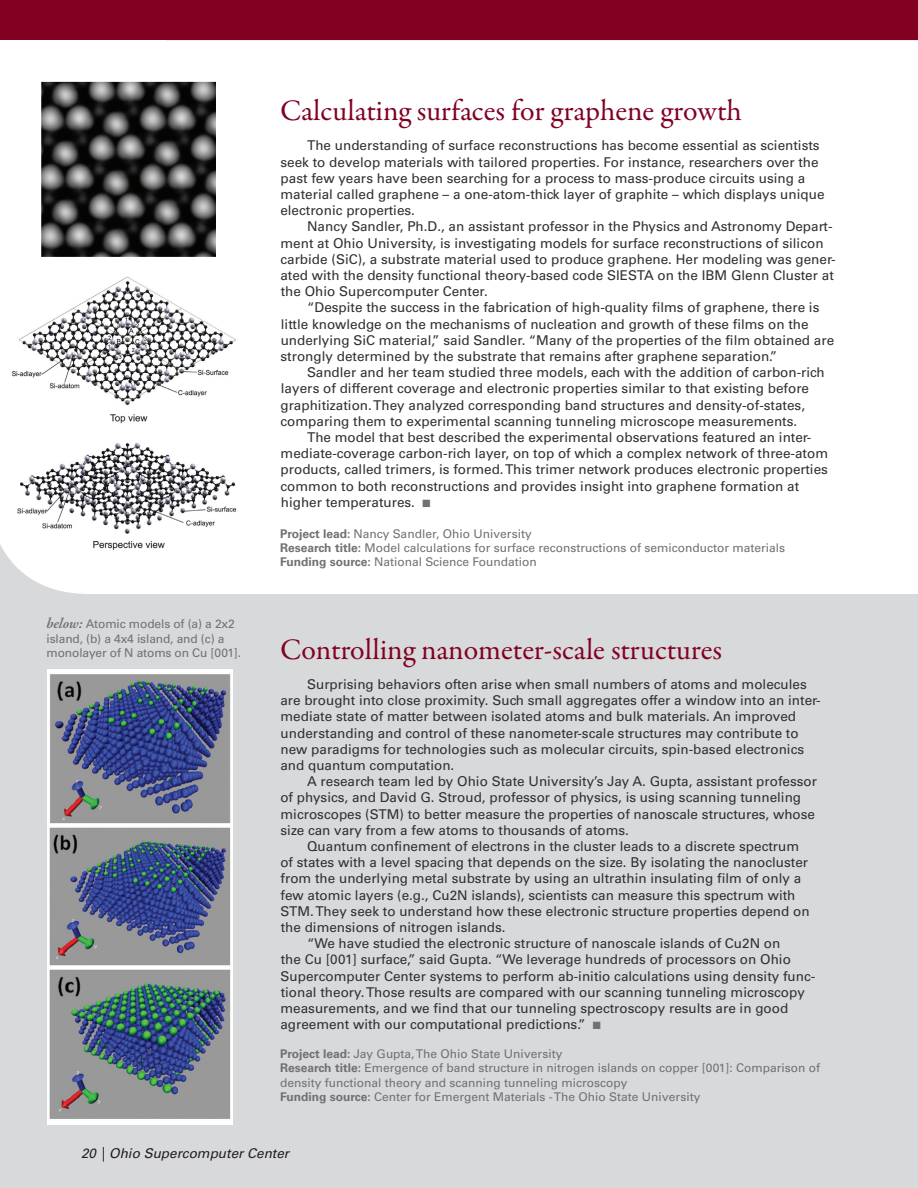
<style>
.page{position:relative;width:918px;height:1188px;background:#fff}
.page>*{position:absolute;margin:0;border:0;box-sizing:border-box;transform-origin:0 0}
.t1{font:30px "Garamond Premr Pro";letter-spacing:-.005em;color:#820123}
.t2{font:13.5px/16.2px "Univers LT Std";color:#312f30}
.t3{font:italic 13.5px "Univers LT Std";color:#231f20}
.t4{font:12px/14.4px "Univers LT Std";color:#717074}
.s1{font-family:"Garamond Premr Pro";font-weight:600;font-style:italic;font-size:15px}
.s2{color:#717074}
.s3{font-weight:700}
</style>
<div class="page">
<div style="left:0;top:0;width:918px;height:40px;background:#820123"></div>
<div style="left:0;top:40px;width:918px;height:1148px;background:#d8d9db"></div>
<div style="left:0;top:40px;width:918px;height:554px;background:#fff"></div>
<div style="left:0;top:40px;width:166px;height:92px;background:#fff"></div>
<img style="left:48px;top:670px;width:184px;height:454px">
<img style="left:2px;top:266px;width:247px;height:296px">
<img style="left:41px;top:81px;width:175px;height:175px">
<p class="t4" style="left:46px;top:617px;width:196px"><span class="s1">below:</span> Atomic models of (a) a 2x2 island, (b) a 4x4 island, and (c) a monolayer of N atoms on Cu [001].</p>
<h1 class="t1" style="left:280px;top:93px;width:463px">Calculating surfaces for graphene growth</h1>
<p class="t2" style="left:280px;top:138px;width:546px;text-indent:27px">The understanding of surface reconstructions has become essential as scientists seek to develop materials with tailored properties. For instance, researchers over the past few years have been searching for a process to mass-produce circuits using a material called graphene – a one-atom-thick layer of graphite – which displays unique electronic properties.</p>
<p class="t2" style="left:280px;top:219px;width:557px;text-indent:27px">Nancy Sandler, Ph.D., an assistant professor in the Physics and Astronomy Depart&shy;ment at Ohio University, is investigating models for surface reconstructions of silicon carbide (SiC), a substrate material used to produce graphene. Her modeling was gener&shy;ated with the density functional theory-based code SIESTA on the IBM Glenn Cluster at the Ohio Supercomputer Center.</p>
<p class="t2" style="left:281px;top:300px;width:555px;text-indent:27px">“Despite the success in the fabrication of high-quality films of graphene, there is little knowledge on the mechanisms of nucleation and growth of these films on the underlying SiC material,” said Sandler. “Many of the properties of the film obtained are strongly determined by the substrate that remains after graphene separation.”</p>
<p class="t2" style="left:280px;top:364px;width:546px;text-indent:27px">Sandler and her team studied three models, each with the addition of carbon-rich layers of different coverage and electronic properties similar to that existing before graphitization. They analyzed corresponding band structures and density-of-states, comparing them to experimental scanning tunneling microscope measurements.</p>
<p class="t2" style="left:281px;top:429px;width:549px;text-indent:27px">The model that best described the experimental observations featured an inter&shy;mediate-coverage carbon-rich layer, on top of which a complex network of three-atom products, called trimers, is formed. This trimer network produces electronic properties common to both reconstructions and provides insight into graphene formation at higher temperatures. <span class="s2">■</span></p>
<p class="t4" style="left:280px;top:526px;width:506px"><span class="s3">Project lead:</span> Nancy Sandler, Ohio University<br><span class="s3">Research title:</span> Model calculations for surface reconstructions of semiconductor materials<br><span class="s3">Funding source:</span> National Science Foundation</p>
<h1 class="t1" style="left:280px;top:631px;width:443px">Controlling nanometer-scale structures</h1>
<p class="t2" style="left:280px;top:676px;width:542px;text-indent:27px">Surprising behaviors often arise when small numbers of atoms and molecules are brought into close proximity. Such small aggregates offer a window into an inter&shy;mediate state of matter between isolated atoms and bulk materials. An improved understanding and control of these nanometer-scale structures may contribute to new paradigms for technologies such as molecular circuits, spin-based electronics and quantum computation.</p>
<p class="t2" style="left:280px;top:773px;width:538px;text-indent:27px">A research team led by Ohio State University’s Jay A. Gupta, assistant professor of physics, and David G. Stroud, professor of physics, is using scanning tunneling microscopes (STM) to better measure the properties of nanoscale structures, whose size can vary from a few atoms to thousands of atoms.</p>
<p class="t2" style="left:307px;top:838px;width:494px">Quantum confinement of electrons in the cluster leads to a discrete spectrum</p>
<p class="t2" style="left:280px;top:854px;width:529px">of states with a level spacing that depends on the size. By isolating the nanocluster</p>
<p class="t2" style="left:281px;top:871px;width:522px">from the underlying metal substrate by using an ultrathin insulating film of only a</p>
<p class="t2" style="left:281px;top:887px;width:516px">few atomic layers (e.g., Cu2N islands), scientists can measure this spectrum with</p>
<p class="t2" style="left:281px;top:903px;width:531px">STM. They seek to understand how these electronic structure properties depend on</p>
<p class="t2" style="left:281px;top:919px;width:227px">the dimensions of nitrogen islands.</p>
<p class="t2" style="left:307px;top:935px;width:475px">“We have studied the electronic structure of nanoscale islands of Cu2N on</p>
<p class="t2" style="left:281px;top:952px;width:512px">the Cu [001] surface,” said Gupta. “We leverage hundreds of processors on Ohio</p>
<p class="t2" style="left:281px;top:968px;width:536px">Supercomputer Center systems to perform ab-initio calculations using density func-</p>
<p class="t2" style="left:281px;top:984px;width:526px">tional theory. Those results are compared with our scanning tunneling microscopy</p>
<p class="t2" style="left:281px;top:1000px;width:509px">measurements, and we find that our tunneling spectroscopy results are in good</p>
<p class="t2" style="left:280px;top:1016px;width:322px">agreement with our computational predictions.” <span class="s2">■</span></p>
<p class="t4" style="left:280px;top:1047px;width:542px"><span class="s3">Project lead:</span> Jay Gupta, The Ohio State University<br><span class="s3">Research title:</span> Emergence of band structure in nitrogen islands on copper [001]: Comparison of density functional theory and scanning tunneling microscopy<br><span class="s3">Funding source:</span> Center for Emergent Materials - The Ohio State University</p>
<p class="t3" style="left:81px;top:1145px;width:210px">20 | Ohio Supercomputer Center</p>
</div>
